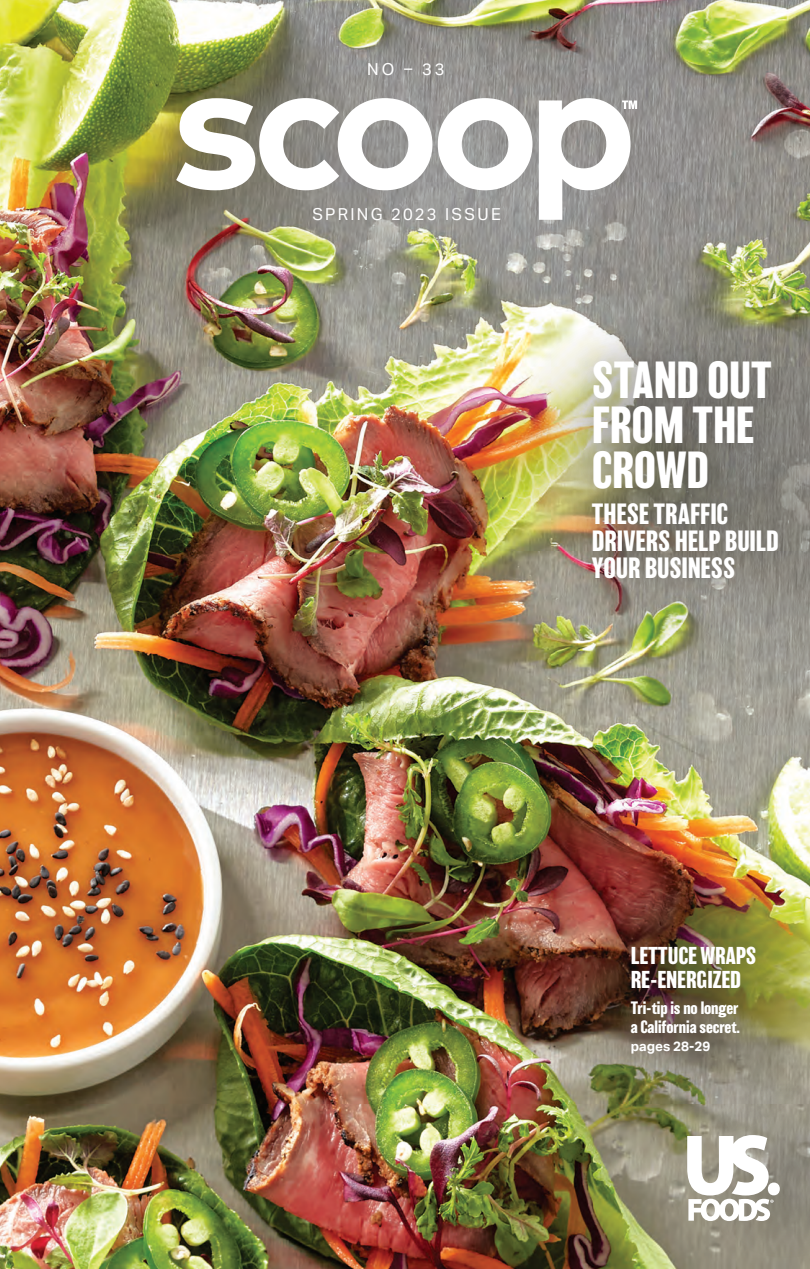
<style>
.page{position:relative;width:810px;height:1269px;background:#fff}
.page>*{position:absolute;margin:0;border:0;box-sizing:border-box;transform-origin:0 0}
.t1{font:700 48px/45px "Balboa";letter-spacing:-.005em;color:#fff}
.t2{font:700 27px/27px "Balboa";color:#fff}
.t3{font:700 22.5px/24px "Balboa";letter-spacing:-.005em;color:#fff}
.t4{font:700 16.5px/19.5px "Balboa";letter-spacing:-.005em;color:#fff}
.t5{font:16.5px "Aktiv Grotesk";letter-spacing:.14em;color:#fff}
.t6{font:700 13.5px "Aktiv Grotesk";color:#fff}
</style>
<div class="page">
<img style="left:0;top:0;width:810px;height:1269px">
<img style="left:567px;top:877px;width:243px;height:259px">
<svg style="left:687px;top:1084px;width:123px;height:174px"></svg>
<svg style="left:176px;top:98px;width:455px;height:122px"></svg>
<svg style="left:622px;top:101px;width:15px;height:8px"></svg>
<img style="left:503px;top:316px;width:269px;height:259px;border-radius:50%">
<img style="left:554px;top:274px;width:256px;height:415px">
<div style="left:568px;top:336px;width:234px;height:267px;background:#231f20;opacity:.3"></div>
<p class="t5" style="left:367px;top:60px;width:79px">NO – 33</p>
<p class="t5" style="left:312px;top:205px;width:190px">SPRING 2023 ISSUE</p>
<h1 class="t1" style="left:592px;top:358px;width:181px">STAND OUT<br>FROM THE<br>CROWD</h1>
<p class="t2" style="left:592px;top:501px;width:188px">THESE TRAFFIC<br>DRIVERS HELP BUILD<br>YOUR BUSINESS</p>
<p class="t3" style="left:631px;top:943px;width:127px">LETTUCE WRAPS<br>RE-ENERGIZED</p>
<p class="t4" style="left:631px;top:998px;width:111px">Tri-tip is no longer a California secret.</p>
<p class="t6" style="left:631px;top:1039px;width:81px">pages 28-29</p>
</div>
